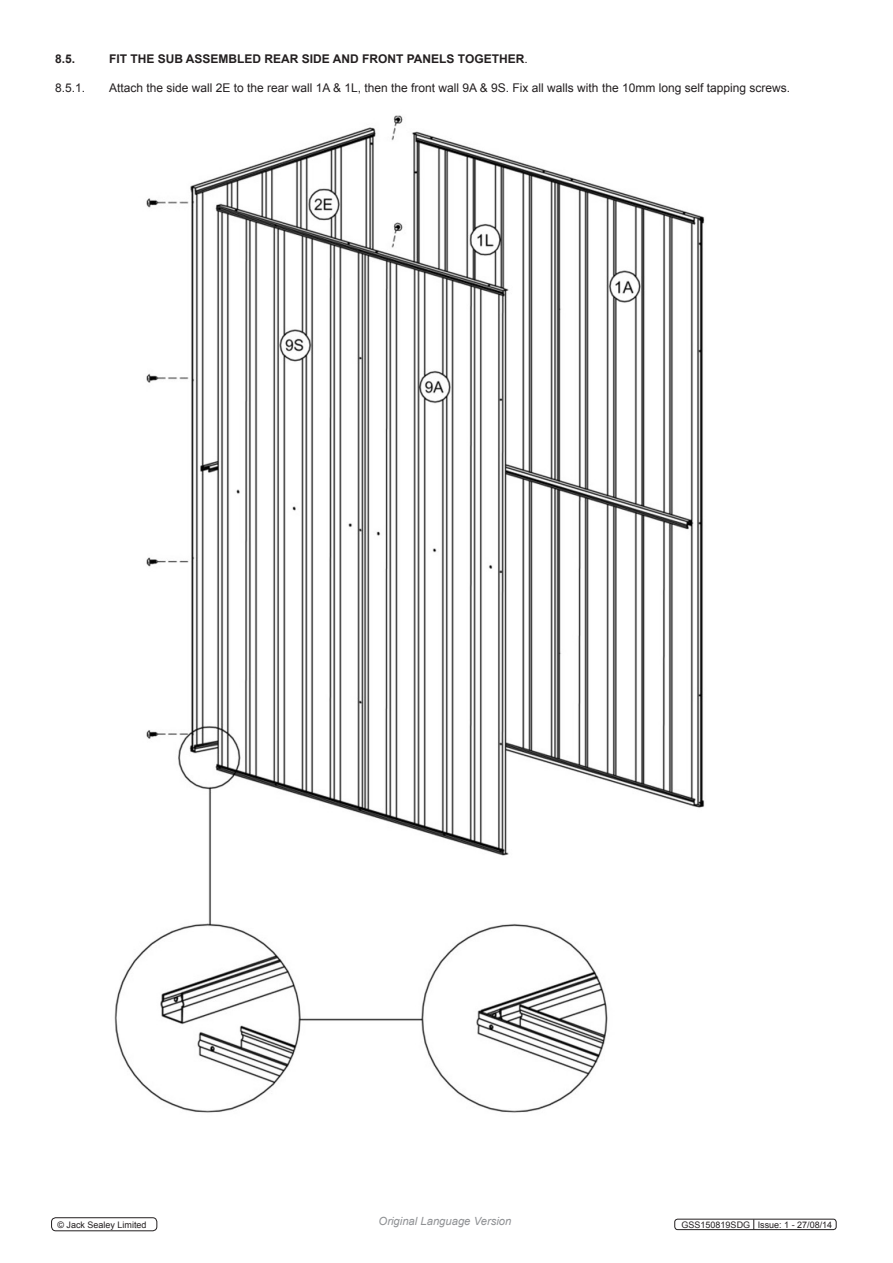
<style>
.page{position:relative;width:893px;height:1263px;background:#fff}
.page>*{position:absolute;margin:0;border:0;box-sizing:border-box;transform-origin:0 0}
.t1{font:12px "Arial";color:#231f20}
.t2{font:700 12px "Arial";color:#231f20}
.t3{font:italic 11.25px "Arial";color:#8f9194}
.t4{font:9px "Arial";color:#231f20}
.s1{font-weight:400}
</style>
<div class="page">
<img style="left:114px;top:115px;width:591px;height:998px">
<div style="left:674px;top:1219px;width:162px;height:11px;border:1px solid #231f20;border-radius:3px"></div>
<div style="left:51px;top:1217px;width:106px;height:14px;border:1px solid #231f20;border-radius:4px"></div>
<p class="t2" style="left:55px;top:51px;width:22px">8.5.</p>
<p class="t2" style="left:109px;top:51px;width:420px">FIT THE SUB ASSEMBLED REAR SIDE AND FRONT PANELS TOGETHER<span class="s1">.</span></p>
<p class="t1" style="left:55px;top:79px;width:32px">8.5.1.</p>
<p class="t1" style="left:109px;top:79px;width:682px">Attach the side wall 2E to the rear wall 1A &amp; 1L, then the front wall 9A &amp; 9S. Fix all walls with the 10mm long self tapping screws.</p>
<p class="t4" style="left:57px;top:1218px;width:91px">© Jack Sealey Limited</p>
<p class="t3" style="left:379px;top:1213px;width:134px">Original Language Version</p>
<p class="t4" style="left:682px;top:1219px;width:152px">GSS150819SDG Issue: 1 - 27/08/14</p>
</div>
